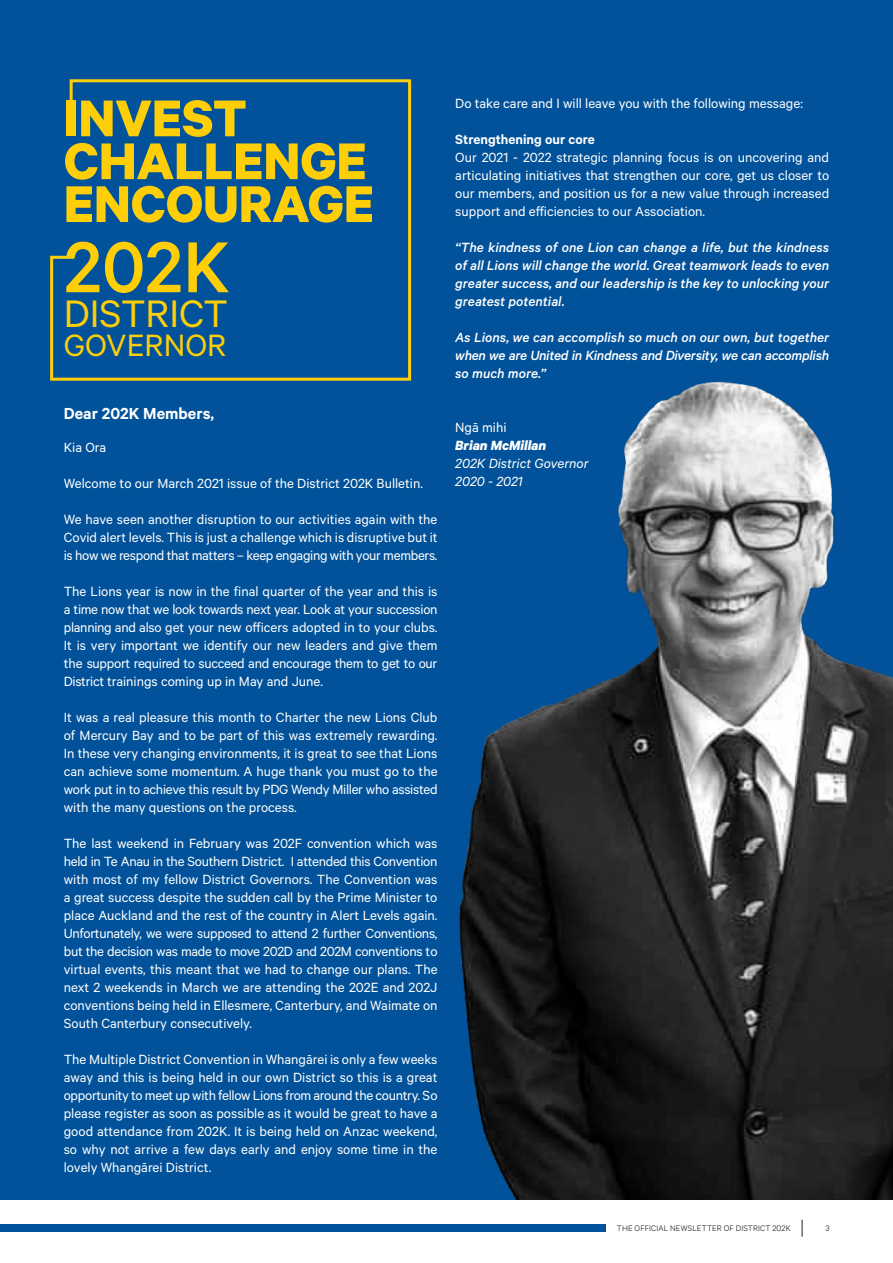
<style>
.page{position:relative;width:893px;height:1263px;background:#fff}
.page>*{position:absolute;margin:0;border:0;box-sizing:border-box;transform-origin:0 0}
.t1{font:500 81px "Calibre";color:#fece08}
.t2{font:700 58.05px/42.9px "Calibre";color:#fece08}
.t3{font:43.2px "Calibre";color:#fece08}
.t4{font:34.8px "Calibre";color:#fece08}
.t5{font:600 18px "Calibre";color:#fff}
.t6{font:15px/18px "Calibre";color:#fff;text-align:justify}
.t7{font:italic 500 15px/18px "Calibre";letter-spacing:-.005em;color:#fff;text-align:justify}
.t8{font:italic 15px/18px "Calibre";color:#fff}
.t9{font:600 15px "Calibre";color:#fff}
.t10{font:italic 700 15px "Calibre";color:#fff}
.t11{font:300 9px "Calibre";letter-spacing:.015em;color:#000}
</style>
<div class="page">
<svg style="left:802px;top:1220px;width:1px;height:16px"></svg>
<div style="left:0;top:1225px;width:605px;height:7px;background:#01529a"></div>
<div style="left:0;top:0;width:893px;height:1199px;background:#01529a"></div>
<img style="left:458px;top:381px;width:435px;height:818px">
<svg style="left:50px;top:79px;width:362px;height:302px"></svg>
<h2 class="t2" style="left:64px;top:95px;width:312px">INVEST<br>CHALLENGE<br>ENCOURAGE</h2>
<h1 class="t1" style="left:64px;top:220px;width:168px">202K</h1>
<h3 class="t3" style="left:64px;top:288px;width:166px">DISTRICT</h3>
<h3 class="t4" style="left:64px;top:325px;width:164px">GOVERNOR</h3>
<p class="t5" style="left:64px;top:403px;width:152px">Dear 202K Members,</p>
<p class="t6" style="left:64px;top:438px;width:44px">Kia Ora</p>
<p class="t6" style="left:64px;top:474px;width:361px">Welcome to our March 2021 issue of the District 202K Bulletin.</p>
<p class="t6" style="left:64px;top:510px;width:375px">We have seen another disruption to our activities again with the Covid alert levels. This is just a challenge which is disruptive but it is how we respond that matters – keep engaging with your members.</p>
<p class="t6" style="left:64px;top:582px;width:375px">The Lions year is now in the final quarter of the year and this is a time now that we look towards next year. Look at your succession planning and also get your new officers adopted in to your clubs.<br>It is very important we identify our new leaders and give them the support required to succeed and encourage them to get to our District trainings coming up in May and June.</p>
<p class="t6" style="left:64px;top:708px;width:375px">It was a real pleasure this month to Charter the new Lions Club of Mercury Bay and to be part of this was extremely rewarding.<br>In these very changing environments, it is great to see that Lions can achieve some momentum. A huge thank you must go to the work put in to achieve this result by PDG Wendy Miller who assisted with the many questions on the process.</p>
<p class="t6" style="left:64px;top:834px;width:375px">The last weekend in February was 202F convention which was held in Te Anau in the Southern District. I attended this Convention with most of my fellow District Governors. The Convention was a great success despite the sudden call by the Prime Minister to place Auckland and the rest of the country in Alert Levels again.<br>Unfortunately, we were supposed to attend 2 further Conventions, but the decision was made to move 202D and 202M conventions to virtual events, this meant that we had to change our plans. The next 2 weekends in March we are attending the 202E and 202J conventions being held in Ellesmere, Canterbury, and Waimate on South Canterbury consecutively.</p>
<p class="t6" style="left:64px;top:1050px;width:375px">The Multiple District Convention in Whangārei is only a few weeks away and this is being held in our own District so this is a great opportunity to meet up with fellow Lions from around the country. So please register as soon as possible as it would be great to have a good attendance from 202K. It is being held on Anzac weekend, so why not arrive a few days early and enjoy some time in the lovely Whangārei District.</p>
<p class="t6" style="left:455px;top:94px;width:349px">Do take care and I will leave you with the following message:</p>
<p class="t9" style="left:455px;top:131px;width:141px">Strengthening our core</p>
<p class="t6" style="left:455px;top:148px;width:375px">Our 2021 - 2022 strategic planning focus is on uncovering and articulating initiatives that strengthen our core, get us closer to our members, and position us for a new value through increased support and efficiencies to our Association.</p>
<p class="t7" style="left:455px;top:238px;width:375px">“The kindness of one Lion can change a life, but the kindness of all Lions will change the world. Great teamwork leads to even greater success, and our leadership is the key to unlocking your greatest potential.</p>
<p class="t7" style="left:455px;top:328px;width:375px">As Lions, we can accomplish so much on our own, but together when we are United in Kindness and Diversity, we can accomplish so much more.”</p>
<p class="t6" style="left:455px;top:418px;width:53px">Ngā mihi</p>
<p class="t10" style="left:455px;top:436px;width:93px">Brian McMillan</p>
<p class="t8" style="left:455px;top:454px;width:135px">202K District Governor<br>2020 - 2021</p>
<p class="t11" style="left:617px;top:1222px;width:175px">THE OFFICIAL NEWSLETTER OF DISTRICT 202K</p>
<p class="t11" style="left:825px;top:1222px;width:6px">3</p>
</div>
